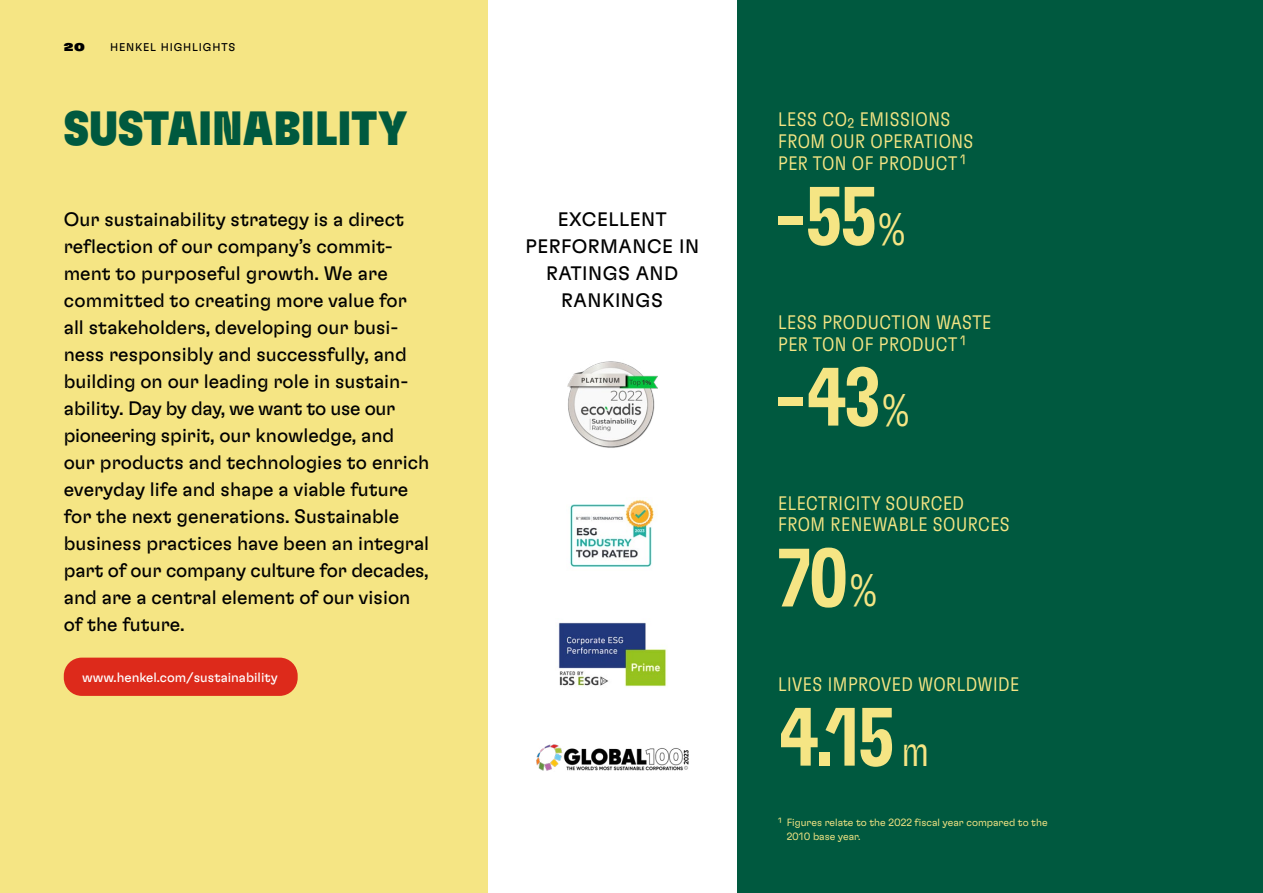
<style>
.page{position:relative;width:1263px;height:893px;background:#fff}
.page>*{position:absolute;margin:0;border:0;box-sizing:border-box;transform-origin:0 0}
.t1{font:82.5px "Henkel GT Flexa Cm Bd";letter-spacing:-.025em;color:#f5e584}
.t2{font:48px "Henkel GT Flexa Cn Bl";color:#00593f}
.t3{font:19.5px/27px "Henkel GT Flexa";color:#000}
.t4{font:300 condensed 19.5px/21.8px "Henkel GT Flexa";letter-spacing:.025em;color:#f5e584}
.t5{font:19.5px/27px "Henkel GT Flexa";letter-spacing:.025em;color:#000;text-align:center}
.t6{font:13.5px "Henkel GT Flexa";color:#fff}
.t7{font:11.25px "Henkel GT Flexa";letter-spacing:.075em;color:#000}
.t8{font:11.25px "Henkel GT Flexa Exp Bl";color:#000}
.t9{font:300 10.5px/13.5px "Henkel GT Flexa";color:#f5e584}
.s1{font-family:"Henkel GT Flexa Cm Lt";font-size:45px}
</style>
<div class="page">
<div style="left:0;top:0;width:487px;height:893px;background:#f5e584"></div>
<div style="left:737px;top:0;width:526px;height:893px;background:#00593f"></div>
<img style="left:567px;top:361px;width:90px;height:87px">
<img style="left:536px;top:744px;width:153px;height:27px">
<img style="left:558px;top:622px;width:109px;height:65px">
<img style="left:570px;top:499px;width:85px;height:68px">
<div style="left:64px;top:658px;width:234px;height:38px;background:#dd2a1b;border-radius:18px"></div>
<p class="t8" style="left:64px;top:40px;width:23px">20</p>
<p class="t7" style="left:110px;top:40px;width:127px">HENKEL HIGHLIGHTS</p>
<h2 class="t2" style="left:64px;top:98px;width:345px">SUSTAINABILITY</h2>
<p class="t3" style="left:64px;top:204px;width:367px">Our sustainability strategy is a direct reflection of our company’s commit&shy;ment to purposeful growth. We are committed to creating more value for all stakeholders, developing our busi&shy;ness responsibly and successfully, and building on our leading role in sustain&shy;ability. Day by day, we want to use our pioneering spirit, our knowledge, and our products and technologies to enrich everyday life and shape a viable future for the next generations. Sustainable business practices have been an integral part of our company culture for decades, and are a central element of our vision of the future.</p>
<p class="t5" style="left:525px;top:204px;width:175px">EXCELLENT<br>PERFORMANCE IN<br>RATINGS AND<br>RANKINGS</p>
<p class="t4" style="left:778px;top:108px;width:197px">LESS CO2 EMISSIONS<br>FROM OUR OPERATIONS<br>PER TON OF PRODUCT 1</p>
<h1 class="t1" style="left:778px;top:167px;width:129px">– 55 <span class="s1">%</span></h1>
<p class="t4" style="left:778px;top:311px;width:214px">LESS PRODUCTION WASTE<br>PER TON OF PRODUCT 1</p>
<h1 class="t1" style="left:778px;top:347px;width:133px">– 43 <span class="s1">%</span></h1>
<p class="t4" style="left:778px;top:491px;width:233px">ELECTRICITY SOURCED<br>FROM RENEWABLE SOURCES</p>
<h1 class="t1" style="left:778px;top:528px;width:101px">70 <span class="s1">%</span></h1>
<p class="t6" style="left:82px;top:669px;width:197px">www.henkel.com/sustainability</p>
<p class="t4" style="left:778px;top:672px;width:243px">LIVES IMPROVED WORLDWIDE</p>
<h1 class="t1" style="left:778px;top:688px;width:152px">4.15 <span class="s1">m</span></h1>
<p class="t9" style="left:787px;top:815px;width:262px;text-indent:-9px">1 Figures relate to the 2022 fiscal year compared to the<br>2010 base year.</p>
</div>
